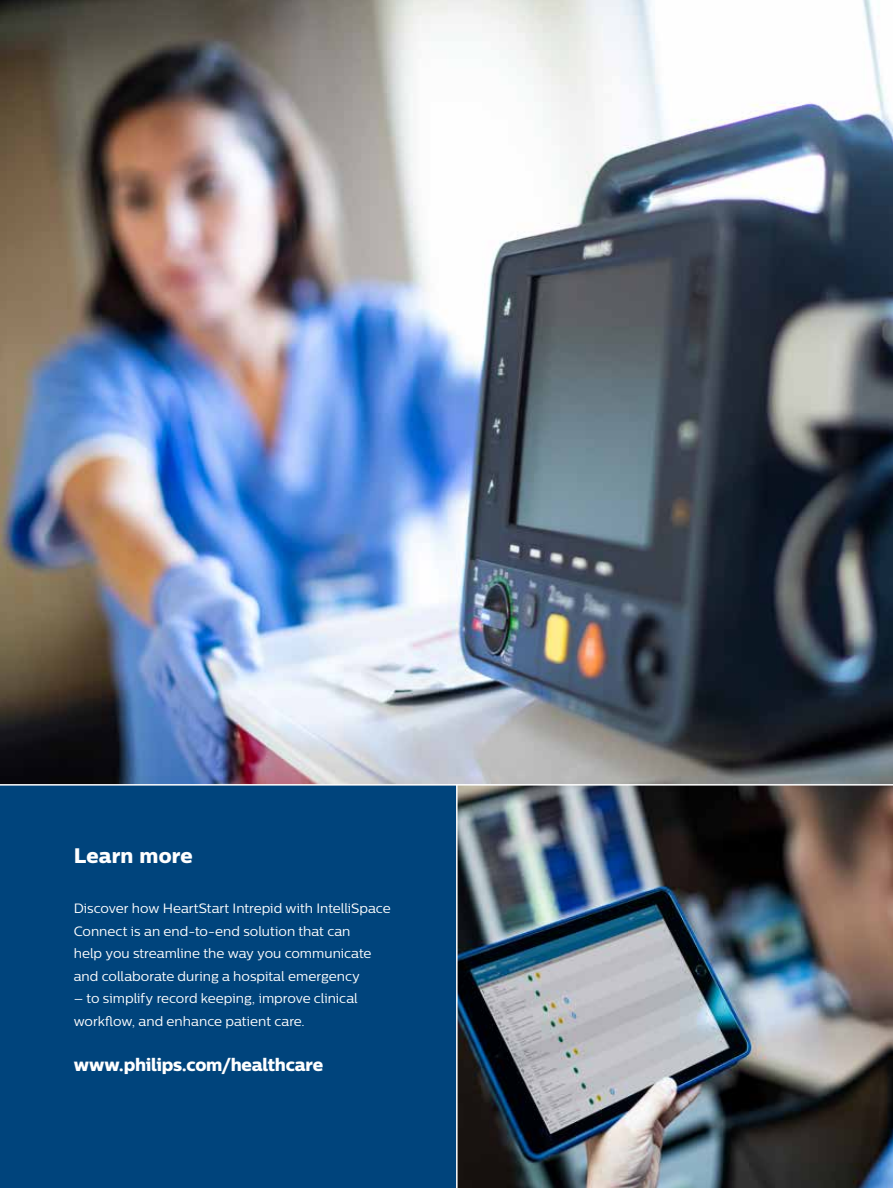
<style>
.page{position:relative;width:893px;height:1188px;background:#fff}
.page>*{position:absolute;margin:0;border:0;box-sizing:border-box;transform-origin:0 0}
.t1{font:21px "Centrale Sans X Bold";letter-spacing:.005em;color:#fff}
.t2{font:18px "Centrale Sans X Bold";letter-spacing:-.015em;color:#fff}
.t3{font:13.5px/22.5px "Centrale Sans";color:#fff}
</style>
<div class="page">
<img style="left:458px;top:786px;width:435px;height:402px">
<div style="left:0;top:785px;width:457px;height:403px;background:#00447c"></div>
<img style="left:0;top:0;width:893px;height:784px">
<hr style="left:0;top:784px;width:893px;height:2px;background:#fff">
<hr style="left:456px;top:785px;width:2px;height:403px;background:#fff">
<h1 class="t1" style="left:74px;top:842px;width:121px">Learn more</h1>
<p class="t3" style="left:74px;top:897px;width:318px">Discover how HeartStart Intrepid with IntelliSpace Connect is an end-to-end solution that can<br>help you streamline the way you communicate and collaborate during a hospital emergency</p>
<p class="t3" style="left:74px;top:987px;width:286px">– to simplify record keeping, improve clinical workflow, and enhance patient care.</p>
<h2 class="t2" style="left:74px;top:1053px;width:251px">www.philips.com/healthcare</h2>
</div>
